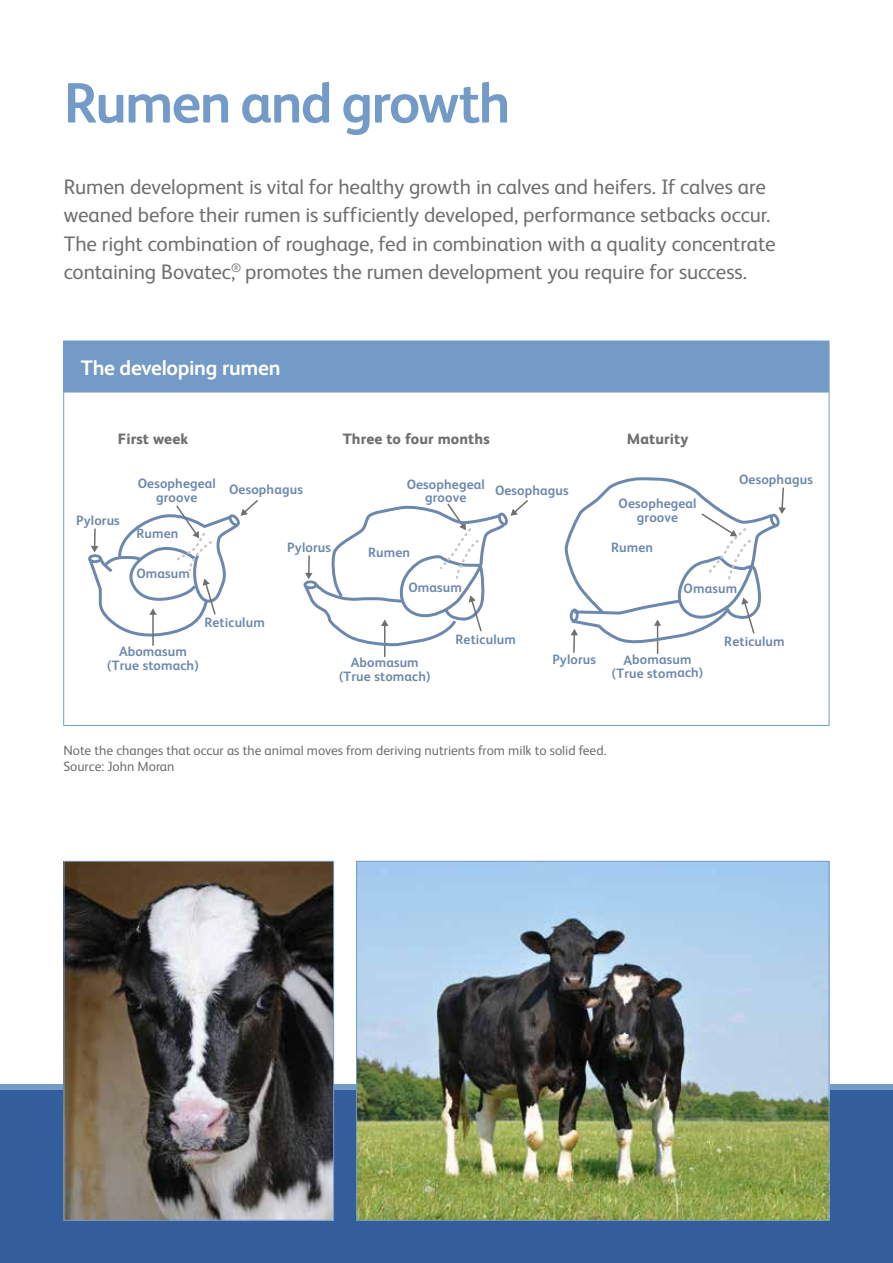
<style>
.page{position:relative;width:893px;height:1263px;background:#fff}
.page>*{position:absolute;margin:0;border:0;box-sizing:border-box;transform-origin:0 0}
.t1{font:700 57px "FS Albert";letter-spacing:-.03em;color:#749bc7}
.t2{font:21px/28.5px "FS Albert";letter-spacing:-.005em;color:#6f6f6e}
.t3{font:700 21px "FS Albert";letter-spacing:-.015em;color:#fff}
.t4{font:800 15px "FS Albert";letter-spacing:.01em;color:#6f6f6e}
.t5{font:700 13.5px/13.5px "FS Albert";letter-spacing:.01em;color:#6c88ac;text-align:center}
.t6{font:13.5px/16.2px "FS Albert";color:#6f6f6e}
</style>
<div class="page">
<div style="left:0;top:1084px;width:893px;height:179px;background:#345e9b"></div>
<div style="left:64px;top:341px;width:765px;height:51px;background:#749bc7"></div>
<hr style="left:63px;top:341px;width:1px;height:51px;background:#749bc7">
<hr style="left:63px;top:392px;width:1px;height:333px;background:#749bc7">
<hr style="left:829px;top:392px;width:1px;height:333px;background:#749bc7">
<hr style="left:63px;top:392px;width:766px;height:1px;background:#749bc7">
<hr style="left:63px;top:725px;width:766px;height:1px;background:#749bc7">
<hr style="left:829px;top:341px;width:1px;height:51px;background:#749bc7">
<hr style="left:152px;top:614px;width:2px;height:32px;background:#6f6f6e">
<hr style="left:384px;top:625px;width:1px;height:32px;background:#6f6f6e">
<svg style="left:88px;top:500px;width:170px;height:142px"></svg>
<svg style="left:303px;top:500px;width:225px;height:147px"></svg>
<svg style="left:564px;top:477px;width:222px;height:177px"></svg>
<img style="left:66px;top:863px;width:266px;height:355px">
<div style="left:64px;top:861px;width:270px;height:359px;border:1px solid #749bc7"></div>
<img style="left:358px;top:863px;width:469px;height:355px">
<h1 class="t1" style="left:64px;top:64px;width:448px">Rumen and growth</h1>
<p class="t2" style="left:64px;top:171px;width:713px">Rumen development is vital for healthy growth in calves and heifers. If calves are weaned before their rumen is sufficiently developed, performance setbacks occur.<br>The right combination of roughage, fed in combination with a quality concentrate containing Bovatec,<sup>®</sup> promotes the rumen development you require for success.</p>
<p class="t3" style="left:81px;top:353px;width:201px">The developing rumen</p>
<p class="t4" style="left:118px;top:427px;width:72px">First week</p>
<p class="t4" style="left:343px;top:427px;width:149px">Three to four months</p>
<p class="t4" style="left:627px;top:427px;width:63px">Maturity</p>
<p class="t5" style="left:495px;top:483px;width:75px">Oesophagus</p>
<p class="t5" style="left:138px;top:477px;width:80px">Oesophegeal groove</p>
<p class="t5" style="left:229px;top:482px;width:75px">Oesophagus</p>
<p class="t5" style="left:407px;top:477px;width:80px">Oesophegeal groove</p>
<p class="t5" style="left:618px;top:496px;width:80px">Oesophegeal groove</p>
<p class="t5" style="left:76px;top:513px;width:45px">Pylorus</p>
<p class="t5" style="left:136px;top:526px;width:44px">Rumen</p>
<p class="t5" style="left:136px;top:566px;width:55px">Omasum</p>
<p class="t5" style="left:287px;top:540px;width:45px">Pylorus</p>
<p class="t5" style="left:368px;top:545px;width:44px">Rumen</p>
<p class="t5" style="left:611px;top:540px;width:44px">Rumen</p>
<p class="t5" style="left:739px;top:472px;width:75px">Oesophagus</p>
<p class="t5" style="left:204px;top:615px;width:62px">Reticulum</p>
<p class="t5" style="left:107px;top:644px;width:93px">Abomasum (True stomach)</p>
<p class="t5" style="left:408px;top:580px;width:55px">Omasum</p>
<p class="t5" style="left:683px;top:581px;width:55px">Omasum</p>
<p class="t5" style="left:455px;top:632px;width:62px">Reticulum</p>
<p class="t5" style="left:724px;top:634px;width:62px">Reticulum</p>
<p class="t5" style="left:351px;top:655px;width:70px">Abomasum</p>
<p class="t5" style="left:552px;top:652px;width:45px">Pylorus</p>
<p class="t5" style="left:339px;top:669px;width:93px">(True stomach)</p>
<p class="t5" style="left:611px;top:653px;width:93px;rotate:-1deg">Abomasum (True stomach)</p>
<p class="t6" style="left:63px;top:742px;width:544px">Note the changes that occur as the animal moves from deriving nutrients from milk to solid feed.<br>Source: John Moran</p>
</div>
